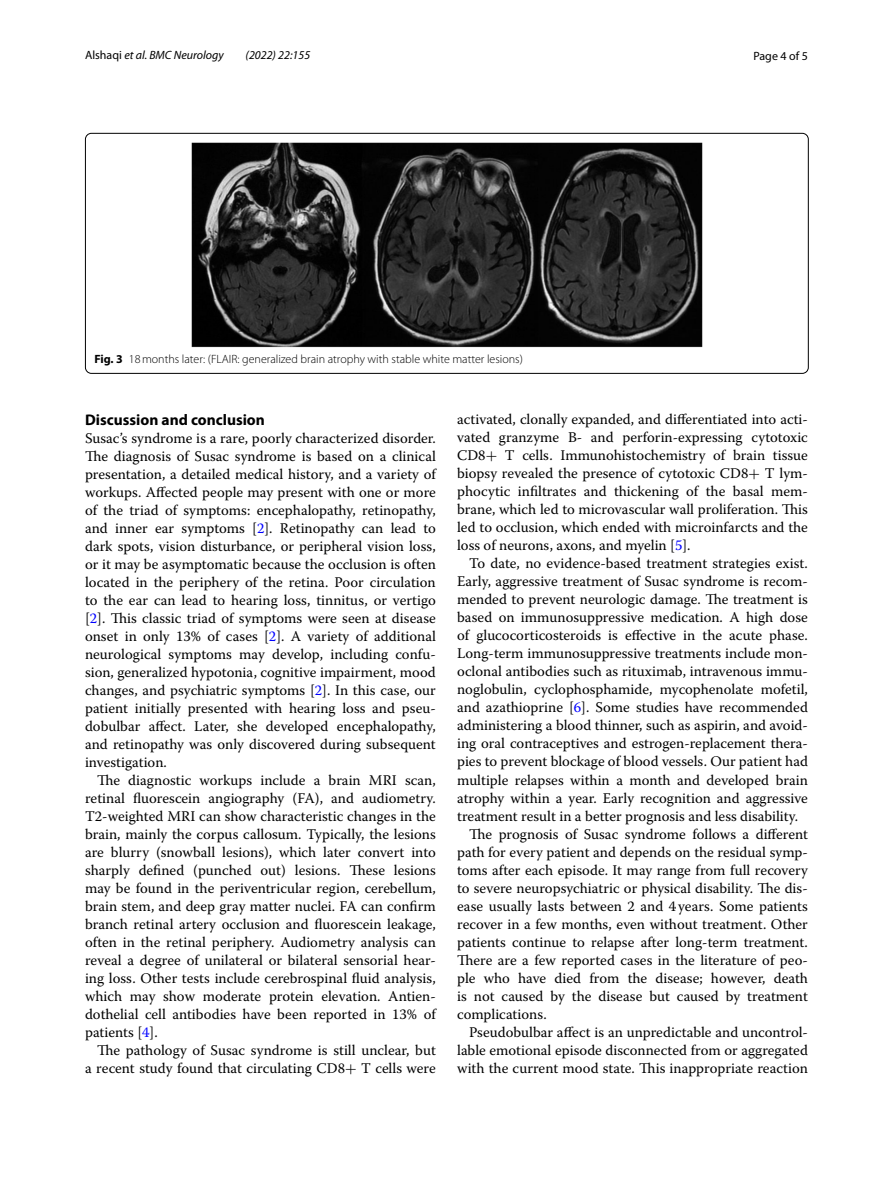
<style>
.page{position:relative;width:893px;height:1187px;background:#fff}
.page>*{position:absolute;margin:0;border:0;box-sizing:border-box;transform-origin:0 0}
.t1{font:700 15.45px "Myriad Pro";color:#000}
.t2{font:14.7px/18px "Warnock Pro";color:#000;text-align:justify}
.t3{font:300 12px "Myriad Pro";color:#000}
.t4{font:italic 12px "Myriad Pro";color:#000}
.t5{font:12px "Myriad Pro";color:#000}
.s1{font-style:normal}
.s2{font-weight:700}
.s3{color:#00f}
.s4{font-family:"MTSY"}
</style>
<div class="page">
<img style="left:192px;top:142px;width:510px;height:206px">
<div style="left:85px;top:133px;width:723px;height:240px;border:1px solid #000;border-radius:6px"></div>
<p class="t4" style="left:85px;top:48px;width:140px"><span class="s1">Alshaqi</span> et al. BMC Neurology</p>
<p class="t4" style="left:246px;top:48px;width:66px">(2022) 22:155</p>
<p class="t5" style="left:753px;top:48px;width:56px">Page 4 of 5</p>
<p class="t3" style="left:94px;top:352px;width:430px"><span class="s2">Fig. 3</span> 18months later: (FLAIR: generalized brain atrophy with stable white matter lesions)</p>
<p class="t1" style="left:85px;top:409px;width:181px">Discussion and conclusion</p>
<p class="t2" style="left:85px;top:429px;width:352px">Susac’s syndrome is a rare, poorly characterized disorder.<br>The diagnosis of Susac syndrome is based on a clinical presentation, a detailed medical history, and a variety of workups. Affected people may present with one or more of the triad of symptoms: encephalopathy, retinopathy, and inner ear symptoms [<span class="s3">2</span>]. Retinopathy can lead to dark spots, vision disturbance, or peripheral vision loss, or it may be asymptomatic because the occlusion is often located in the periphery of the retina. Poor circulation to the ear can lead to hearing loss, tinnitus, or vertigo [<span class="s3">2</span>]. This classic triad of symptoms were seen at disease onset in only 13% of cases [<span class="s3">2</span>]. A variety of additional neurological symptoms may develop, including confu&shy;sion, generalized hypotonia, cognitive impairment, mood changes, and psychiatric symptoms [<span class="s3">2</span>]. In this case, our patient initially presented with hearing loss and pseu&shy;dobulbar affect. Later, she developed encephalopathy, and retinopathy was only discovered during subsequent investigation.</p>
<p class="t2" style="left:85px;top:771px;width:352px;text-indent:12px">The diagnostic workups include a brain MRI scan, retinal fluorescein angiography (FA), and audiometry.<br>T2-weighted MRI can show characteristic changes in the brain, mainly the corpus callosum. Typically, the lesions are blurry (snowball lesions), which later convert into sharply defined (punched out) lesions. These lesions may be found in the periventricular region, cerebellum, brain stem, and deep gray matter nuclei. FA can confirm branch retinal artery occlusion and fluorescein leakage, often in the retinal periphery. Audiometry analysis can reveal a degree of unilateral or bilateral sensorial hear&shy;ing loss. Other tests include cerebrospinal fluid analysis, which may show moderate protein elevation. Antien&shy;dothelial cell antibodies have been reported in 13% of patients [<span class="s3">4</span>].</p>
<p class="t2" style="left:85px;top:1041px;width:352px;text-align:right">The pathology of Susac syndrome is still unclear, but<br>a recent study found that circulating CD8<span class="s4">+</span> T cells were</p>
<p class="t2" style="left:457px;top:410px;width:352px">activated, clonally expanded, and differentiated into acti&shy;vated granzyme B- and perforin-expressing cytotoxic CD8<span class="s4">+</span> T cells. Immunohistochemistry of brain tissue biopsy revealed the presence of cytotoxic CD8<span class="s4">+</span> T lym&shy;phocytic infiltrates and thickening of the basal mem&shy;brane, which led to microvascular wall proliferation. This led to occlusion, which ended with microinfarcts and the loss of neurons, axons, and myelin [<span class="s3">5</span>].</p>
<p class="t2" style="left:469px;top:554px;width:340px">To date, no evidence-based treatment strategies exist.</p>
<p class="t2" style="left:457px;top:572px;width:352px">Early, aggressive treatment of Susac syndrome is recom-</p>
<p class="t2" style="left:457px;top:590px;width:352px">mended to prevent neurologic damage. The treatment is</p>
<p class="t2" style="left:457px;top:608px;width:352px">based on immunosuppressive medication. A high dose</p>
<p class="t2" style="left:457px;top:626px;width:352px">of glucocorticosteroids is effective in the acute phase.</p>
<p class="t2" style="left:457px;top:644px;width:352px">Long-term immunosuppressive treatments include mon-</p>
<p class="t2" style="left:457px;top:662px;width:352px">oclonal antibodies such as rituximab, intravenous immu-</p>
<p class="t2" style="left:457px;top:680px;width:352px">noglobulin, cyclophosphamide, mycophenolate mofetil,</p>
<p class="t2" style="left:457px;top:698px;width:352px">and azathioprine [<span class="s3">6</span>]. Some studies have recommended</p>
<p class="t2" style="left:457px;top:716px;width:352px">administering a blood thinner, such as aspirin, and avoid-</p>
<p class="t2" style="left:457px;top:734px;width:352px">ing oral contraceptives and estrogen-replacement thera-</p>
<p class="t2" style="left:457px;top:752px;width:352px">pies to prevent blockage of blood vessels. Our patient had</p>
<p class="t2" style="left:457px;top:770px;width:352px">multiple relapses within a month and developed brain</p>
<p class="t2" style="left:457px;top:788px;width:352px">atrophy within a year. Early recognition and aggressive</p>
<p class="t2" style="left:457px;top:806px;width:342px">treatment result in a better prognosis and less disability.</p>
<p class="t2" style="left:469px;top:824px;width:340px">The prognosis of Susac syndrome follows a different</p>
<p class="t2" style="left:457px;top:842px;width:352px">path for every patient and depends on the residual symp-</p>
<p class="t2" style="left:457px;top:860px;width:352px">toms after each episode. It may range from full recovery</p>
<p class="t2" style="left:457px;top:878px;width:352px">to severe neuropsychiatric or physical disability. The dis-</p>
<p class="t2" style="left:457px;top:896px;width:352px">ease usually lasts between 2 and 4years. Some patients</p>
<p class="t2" style="left:457px;top:914px;width:352px">recover in a few months, even without treatment. Other</p>
<p class="t2" style="left:457px;top:932px;width:352px">patients continue to relapse after long-term treatment.</p>
<p class="t2" style="left:457px;top:950px;width:352px">There are a few reported cases in the literature of peo-</p>
<p class="t2" style="left:457px;top:968px;width:352px">ple who have died from the disease; however, death</p>
<p class="t2" style="left:457px;top:986px;width:352px">is not caused by the disease but caused by treatment</p>
<p class="t2" style="left:457px;top:1004px;width:91px">complications.</p>
<p class="t2" style="left:469px;top:1022px;width:340px">Pseudobulbar affect is an unpredictable and uncontrol-</p>
<p class="t2" style="left:457px;top:1040px;width:352px">lable emotional episode disconnected from or aggregated</p>
<p class="t2" style="left:457px;top:1058px;width:352px">with the current mood state. This inappropriate reaction</p>
</div>
